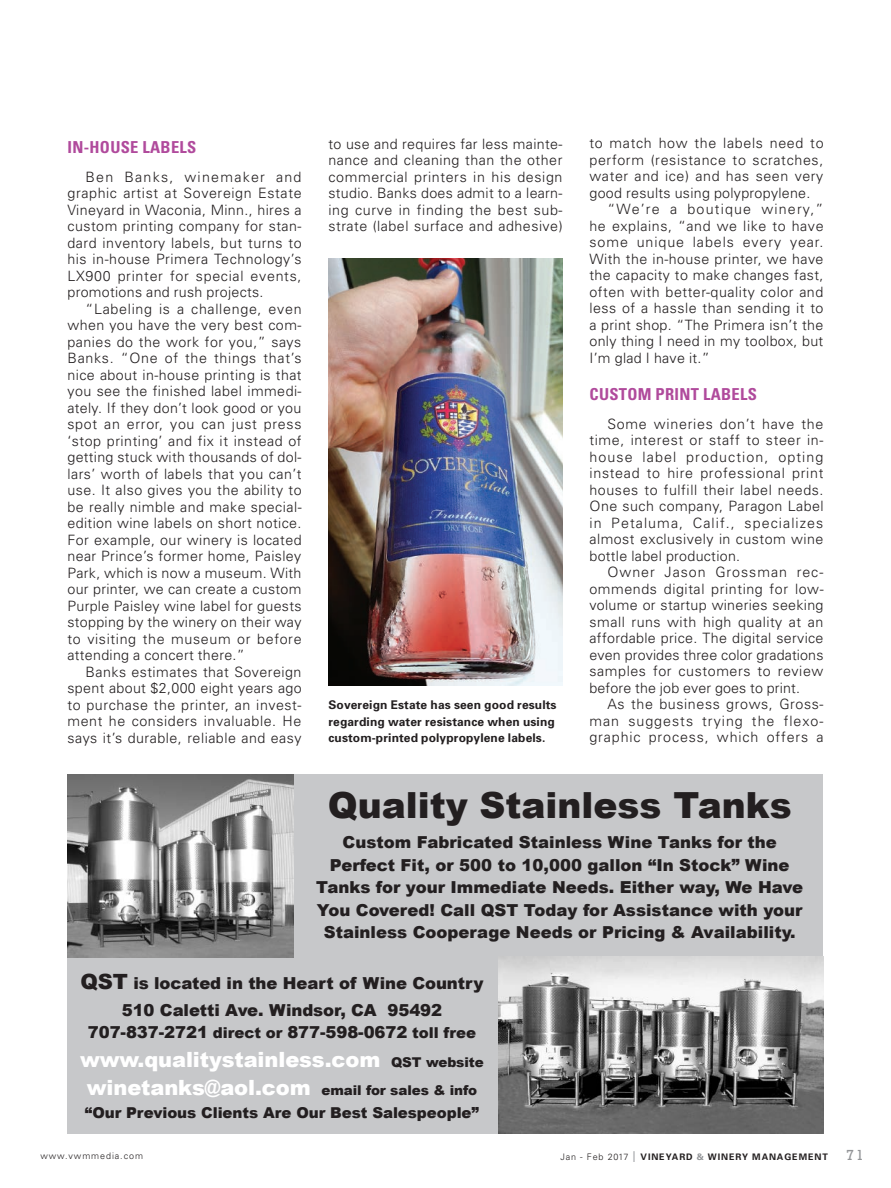
<style>
.page{position:relative;width:891px;height:1188px;background:#fff}
.page>*{position:absolute;margin:0;border:0;box-sizing:border-box;transform-origin:0 0}
.t1{font:900 36px "Arial";color:#231f20}
.t2{font:900 21px "Arial";letter-spacing:-.005em;color:#fff}
.t3{font:900 16.5px/22.5px "Arial";color:#231f20;text-align:center}
.Body_Subhead_NEW_R{font:700 condensed 16.5px "Univers";letter-spacing:.02em;color:#b04a9c}
.t4{font:900 15px "Arial";letter-spacing:-.005em;color:#231f20}
.Body_Standard_R{font:300 14.25px/16.5px "Univers";letter-spacing:.035em;color:#231f20;text-align:justify}
.t5{font:900 13.5px "Arial";letter-spacing:-.005em;color:#231f20}
.Caption_R{font:700 12px/16.5px "Univers";letter-spacing:.01em;color:#231f20}
.t6{font:700 9px "Univers";letter-spacing:.1em;color:#231f20}
.t7{font:300 9px "Univers";letter-spacing:.1em;color:#231f20}
.s1{font-size:21px}
.s2{font-size:15px}
.s3{font-size:13.5px;color:#231f20}
.s4{font-size:21px;color:#fff}
.s5{font-weight:300}
.s6{font-weight:300;font-size:15px;color:#939598}
.s7{color:#939598}
.s8{font-family:"Rockwell";font-weight:400;font-size:15px;color:#939598}
</style>
<div class="page">
<img style="left:328px;top:258px;width:235px;height:428px">
<div style="left:68px;top:774px;width:756px;height:360px;background:#c7c8ca"></div>
<img style="left:498px;top:957px;width:326px;height:177px">
<img style="left:68px;top:774px;width:226px;height:183px">
<p class="Body_Subhead_NEW_R" style="left:68px;top:137px;width:130px">IN-HOUSE LABELS</p>
<p class="Body_Standard_R" style="left:68px;top:168px;width:236px;text-indent:18px">Ben Banks, winemaker and graphic artist at Sovereign Estate Vineyard in Waconia, Minn., hires a custom printing company for stan&shy;dard inventory labels, but turns to his in-house Primera Technology’s LX900 printer for special events, promotions and rush projects.</p>
<p class="Body_Standard_R" style="left:68px;top:300px;width:236px;text-indent:18px">“Labeling is a challenge, even when you have the very best com&shy;panies do the work for you,” says Banks. “One of the things that’s nice about in-house printing is that you see the finished label immedi&shy;ately. If they don’t look good or you spot an error, you can just press ‘stop printing’ and fix it instead of getting stuck with thousands of dol&shy;lars’ worth of labels that you can’t use. It also gives you the ability to be really nimble and make special&shy;edition wine labels on short notice.<br>For example, our winery is located near Prince’s former home, Paisley Park, which is now a museum. With our printer, we can create a custom Purple Paisley wine label for guests stopping by the winery on their way to visiting the museum or before attending a concert there.”</p>
<p class="Body_Standard_R" style="left:68px;top:663px;width:236px;text-indent:18px">Banks estimates that Sovereign spent about $2,000 eight years ago to purchase the printer, an invest&shy;ment he considers invaluable. He says it’s durable, reliable and easy</p>
<p class="Body_Standard_R" style="left:328px;top:135px;width:236px">to use and requires far less mainte&shy;nance and cleaning than the other commercial printers in his design studio. Banks does admit to a learn&shy;ing curve in finding the best sub&shy;strate (label surface and adhesive)</p>
<p class="Caption_R" style="left:328px;top:696px;width:230px">Sovereign Estate has seen good results regarding water resistance when using custom-printed polypropylene labels.</p>
<p class="Body_Standard_R" style="left:590px;top:135px;width:236px">to match how the labels need to perform (resistance to scratches, water and ice) and has seen very good results using polypropylene.</p>
<p class="Body_Standard_R" style="left:590px;top:201px;width:236px;text-indent:18px">“We’re a boutique winery,” he explains, “and we like to have some unique labels every year.<br>With the in-house printer, we have the capacity to make changes fast, often with better-quality color and less of a hassle than sending it to a print shop. “The Primera isn’t the only thing I need in my toolbox, but I’m glad I have it.”</p>
<p class="Body_Subhead_NEW_R" style="left:590px;top:385px;width:169px">CUSTOM PRINT LABELS</p>
<p class="Body_Standard_R" style="left:590px;top:415px;width:236px;text-indent:18px">Some wineries don’t have the time, interest or staff to steer in&shy;house label production, opting instead to hire professional print houses to fulfill their label needs.<br>One such company, Paragon Label in Petaluma, Calif., specializes almost exclusively in custom wine bottle label production.</p>
<p class="Body_Standard_R" style="left:590px;top:564px;width:236px;text-indent:18px">Owner Jason Grossman rec&shy;ommends digital printing for low&shy;volume or startup wineries seeking small runs with high quality at an affordable price. The digital service even provides three color gradations samples for customers to review before the job ever goes to print.</p>
<p class="Body_Standard_R" style="left:590px;top:696px;width:236px;text-indent:18px">As the business grows, Gross&shy;man suggests trying the flexo&shy;graphic process, which offers a</p>
<p class="t1" style="left:328px;top:779px;width:466px">Quality Stainless Tanks</p>
<p class="t3" style="left:316px;top:830px;width:488px">Custom Fabricated Stainless Wine Tanks for the Perfect Fit, or 500 to 10,000 gallon “In Stock” Wine Tanks for your Immediate Needs. Either way, We Have You Covered! Call QST Today for Assistance with your Stainless Cooperage Needs or Pricing &amp; Availability.</p>
<p class="t3" style="left:81px;top:969px;width:404px;line-height:27px"><span class="s1">QST</span> is located in the Heart of Wine Country<br>510 Caletti Ave. Windsor, CA 95492</p>
<p class="t3" style="left:88px;top:1021px;width:390px">707-837-2721 <span class="s2">direct or</span> 877-598-0672 <span class="s2">toll free</span></p>
<p class="t2" style="left:80px;top:1044px;width:405px">www.qualitystainless.com <span class="s3">QST website</span></p>
<p class="t5" style="left:87px;top:1081px;width:392px"><span class="s4">winetanks@aol.com</span> email for sales &amp; info</p>
<p class="t4" style="left:85px;top:1102px;width:396px">“Our Previous Clients Are Our Best Salespeople”</p>
<p class="t7" style="left:40px;top:1151px;width:104px">www.vwmmedia.com</p>
<p class="t6" style="left:560px;top:1151px;width:305px"><span class="s5">Jan - Feb 2017</span> <span class="s6">|</span> VINEYARD <span class="s7">&amp;</span> WINERY MANAGEMENT <span class="s8">71</span></p>
</div>
